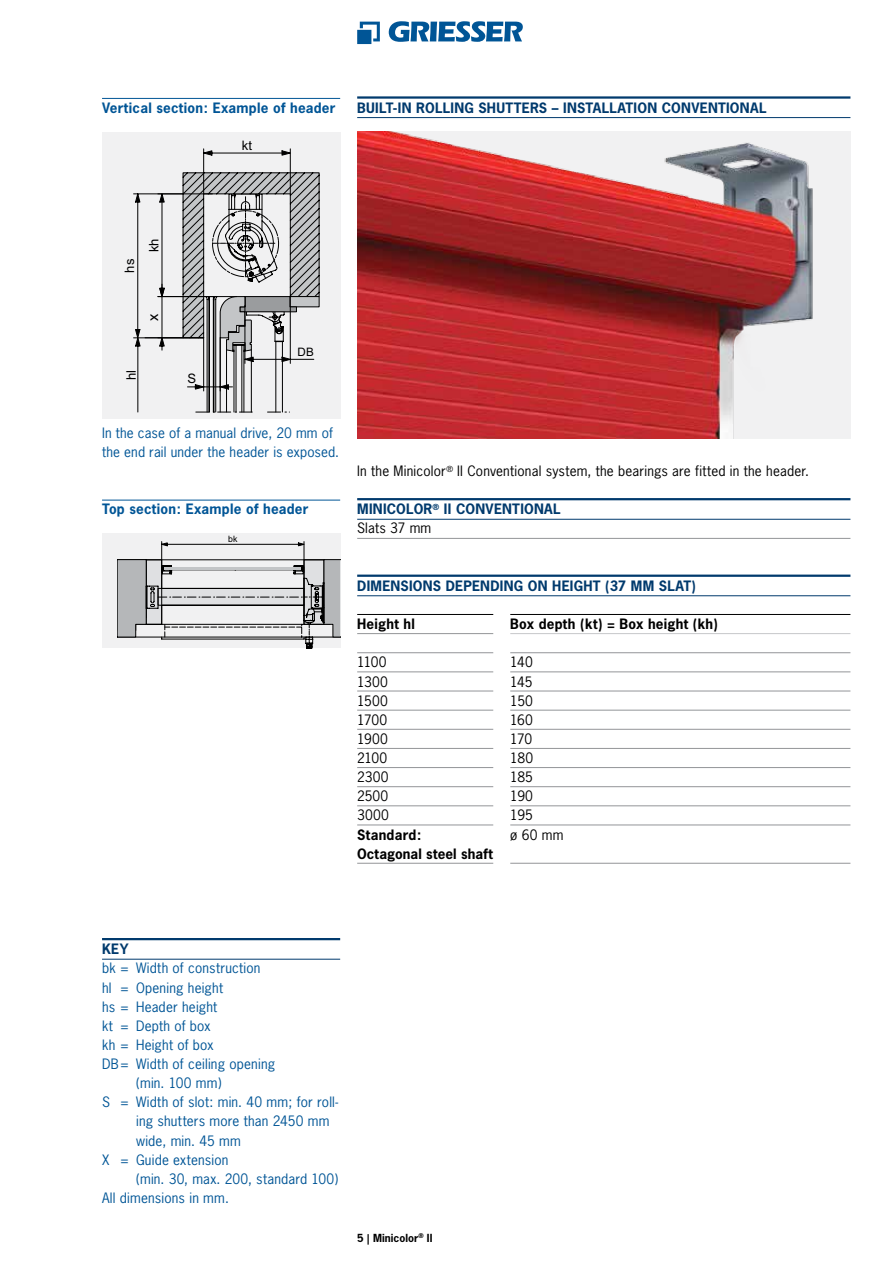
<style>
.page{position:relative;width:893px;height:1263px;background:#fff}
.page>*{position:absolute;margin:0;border:0;box-sizing:border-box;transform-origin:0 0}
.t1{font:14.55px "Arial";color:#000}
.t2{font:13.5px/19.2px "News Gothic";letter-spacing:.015em;color:#005596}
.t3{font:13.5px "News Gothic";letter-spacing:.015em;color:#000}
.t4{font:700 13.5px/19.2px "News Gothic";letter-spacing:.02em;color:#003a6d}
.t5{font:700 13.5px/19.2px "News Gothic";letter-spacing:.015em;color:#000}
.t6{font:700 13.5px "News Gothic";letter-spacing:.02em;color:#005596}
.t7{font:13.05px "Arial";color:#000}
.t8{font:11.7px "Arial";color:#000}
.t9{font:700 10.5px "News Gothic";color:#000}
.t10{font:8.7px "Arial";color:#000}
.s1{font-weight:400;color:#000}
</style>
<div class="page">
<svg style="left:357px;top:22px;width:23px;height:22px"></svg>
<svg style="left:389px;top:21px;width:134px;height:21px"></svg>
<div style="left:357px;top:132px;width:493px;height:306px;background:#f1f1f2"></div>
<img style="left:357px;top:132px;width:456px;height:306px">
<div style="left:102px;top:533px;width:238px;height:115px;background:#f1f1f2"></div>
<svg style="left:117px;top:541px;width:223px;height:107px"></svg>
<div style="left:102px;top:132px;width:238px;height:287px;background:#f1f1f2"></div>
<svg style="left:133px;top:149px;width:186px;height:264px"></svg>
<hr style="left:357px;top:498px;width:493px;height:2px;background:#003a6d">
<hr style="left:357px;top:519px;width:493px;height:1px;background:#003a6d">
<hr style="left:357px;top:538px;width:493px;height:1px;background:#939598">
<hr style="left:357px;top:575px;width:493px;height:2px;background:#003a6d">
<hr style="left:357px;top:595px;width:493px;height:1px;background:#003a6d">
<hr style="left:357px;top:633px;width:136px;height:1px;background:#939598">
<hr style="left:357px;top:614px;width:136px;height:1px;background:#000">
<hr style="left:510px;top:633px;width:340px;height:1px;background:#c7c8ca">
<hr style="left:357px;top:652px;width:136px;height:1px;background:#939598">
<hr style="left:510px;top:652px;width:340px;height:1px;background:#939598">
<hr style="left:357px;top:672px;width:136px;height:1px;background:#939598">
<hr style="left:510px;top:672px;width:340px;height:1px;background:#939598">
<hr style="left:357px;top:691px;width:136px;height:1px;background:#939598">
<hr style="left:510px;top:691px;width:340px;height:1px;background:#939598">
<hr style="left:357px;top:710px;width:136px;height:1px;background:#939598">
<hr style="left:510px;top:710px;width:340px;height:1px;background:#939598">
<hr style="left:357px;top:729px;width:136px;height:1px;background:#939598">
<hr style="left:510px;top:729px;width:340px;height:1px;background:#939598">
<hr style="left:357px;top:748px;width:136px;height:1px;background:#939598">
<hr style="left:510px;top:748px;width:340px;height:1px;background:#939598">
<hr style="left:357px;top:767px;width:136px;height:1px;background:#939598">
<hr style="left:510px;top:767px;width:340px;height:1px;background:#939598">
<hr style="left:357px;top:786px;width:136px;height:1px;background:#939598">
<hr style="left:510px;top:786px;width:340px;height:1px;background:#939598">
<hr style="left:357px;top:805px;width:136px;height:1px;background:#939598">
<hr style="left:510px;top:805px;width:340px;height:1px;background:#939598">
<hr style="left:357px;top:825px;width:136px;height:1px;background:#939598">
<hr style="left:510px;top:825px;width:340px;height:1px;background:#939598">
<hr style="left:357px;top:863px;width:136px;height:1px;background:#939598">
<hr style="left:510px;top:863px;width:340px;height:1px;background:#939598">
<hr style="left:510px;top:614px;width:340px;height:1px;background:#000">
<hr style="left:102px;top:98px;width:238px;height:1px;background:#005596">
<hr style="left:357px;top:96px;width:493px;height:3px;background:#003a6d">
<hr style="left:357px;top:117px;width:493px;height:1px;background:#003a6d">
<hr style="left:102px;top:500px;width:238px;height:1px;background:#005596">
<hr style="left:102px;top:938px;width:238px;height:2px;background:#003a6d">
<hr style="left:102px;top:959px;width:238px;height:1px;background:#003a6d">
<p class="t6" style="left:102px;top:99px;width:235px">Vertical section: Example of header</p>
<p class="t4" style="left:357px;top:98px;width:411px">BUILT-IN ROLLING SHUTTERS – INSTALLATION CONVENTIONAL</p>
<p class="t7" style="left:121px;top:273px;width:15px;rotate:-90deg">hs</p>
<p class="t7" style="left:145px;top:252px;width:15px;rotate:-90deg">kh</p>
<p class="t1" style="left:143px;top:321px;width:9px;rotate:-90deg">x</p>
<p class="t7" style="left:123px;top:380px;width:12px;rotate:-90deg">hl</p>
<p class="t7" style="left:187px;top:370px;width:10px">S</p>
<p class="t7" style="left:242px;top:136px;width:12px">kt</p>
<p class="t8" style="left:298px;top:344px;width:18px">DB</p>
<p class="t2" style="left:102px;top:423px;width:238px">In the case of a manual drive, 20 mm of the end rail under the header is exposed.</p>
<p class="t6" style="left:102px;top:500px;width:208px">Top section: Example of header</p>
<p class="t10" style="left:228px;top:533px;width:11px">bk</p>
<p class="t3" style="left:357px;top:462px;width:453px">In the Minicolor<sup>®</sup> II Conventional system, the bearings are fitted in the header.</p>
<p class="t4" style="left:357px;top:499px;width:205px">MINICOLOR<sup>®</sup> II CONVENTIONAL<br><span class="s1">Slats 37 mm</span></p>
<p class="t4" style="left:357px;top:576px;width:340px">DIMENSIONS DEPENDING ON HEIGHT (37 MM SLAT)</p>
<p class="t5" style="left:357px;top:614px;width:59px">Height hl</p>
<p class="t5" style="left:510px;top:614px;width:209px">Box depth (kt) = Box height (kh)</p>
<p class="t3" style="left:357px;top:654px;width:31px">1100</p>
<p class="t3" style="left:510px;top:654px;width:24px">140</p>
<p class="t3" style="left:357px;top:673px;width:32px">1300</p>
<p class="t3" style="left:510px;top:673px;width:24px">145</p>
<p class="t3" style="left:357px;top:692px;width:32px">1500</p>
<p class="t3" style="left:510px;top:692px;width:24px">150</p>
<p class="t3" style="left:357px;top:711px;width:31px">1700</p>
<p class="t3" style="left:510px;top:711px;width:24px">160</p>
<p class="t3" style="left:357px;top:730px;width:32px">1900</p>
<p class="t3" style="left:510px;top:730px;width:23px">170</p>
<p class="t3" style="left:357px;top:749px;width:32px">2100</p>
<p class="t3" style="left:510px;top:749px;width:24px">180</p>
<p class="t3" style="left:357px;top:768px;width:33px">2300</p>
<p class="t3" style="left:510px;top:768px;width:24px">185</p>
<p class="t3" style="left:357px;top:787px;width:33px">2500</p>
<p class="t3" style="left:510px;top:787px;width:24px">190</p>
<p class="t3" style="left:357px;top:807px;width:33px">3000</p>
<p class="t3" style="left:510px;top:807px;width:24px">195</p>
<p class="t5" style="left:357px;top:825px;width:137px">Standard:<br>Octagonal steel shaft</p>
<p class="t3" style="left:510px;top:826px;width:55px">ø 60 mm</p>
<p class="t4" style="left:102px;top:939px;width:28px">KEY</p>
<p class="t2" style="left:102px;top:959px;width:160px">bk = Width of construction</p>
<p class="t2" style="left:102px;top:978px;width:123px">hl = Opening height</p>
<p class="t2" style="left:102px;top:997px;width:117px">hs = Header height</p>
<p class="t2" style="left:102px;top:1016px;width:110px">kt = Depth of box</p>
<p class="t2" style="left:102px;top:1035px;width:113px">kh = Height of box</p>
<p class="t2" style="left:102px;top:1054px;width:175px">DB= Width of ceiling opening</p>
<p class="t2" style="left:136px;top:1073px;width:87px">(min. 100 mm)</p>
<p class="t2" style="left:102px;top:1092px;width:238px">S = Width of slot: min. 40 mm; for roll-</p>
<p class="t2" style="left:136px;top:1112px;width:195px">ing shutters more than 2450 mm</p>
<p class="t2" style="left:136px;top:1131px;width:106px">wide, min. 45 mm</p>
<p class="t2" style="left:102px;top:1150px;width:128px">X = Guide extension</p>
<p class="t2" style="left:136px;top:1169px;width:204px">(min. 30, max. 200, standard 100)</p>
<p class="t2" style="left:102px;top:1188px;width:128px">All dimensions in mm.</p>
<p class="t9" style="left:357px;top:1231px;width:77px">5 | Minicolor<sup>®</sup> II</p>
</div>
